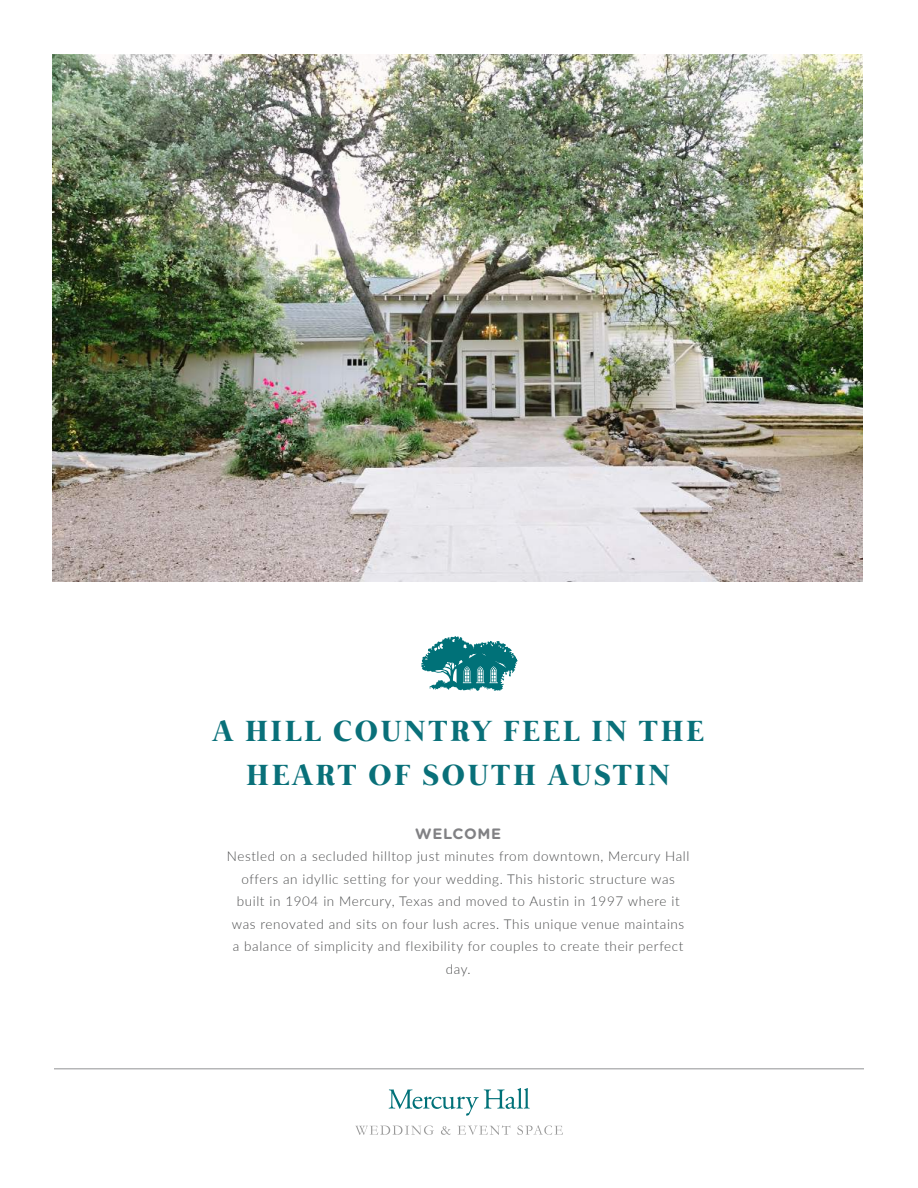
<style>
.page{position:relative;width:918px;height:1188px;background:#fff}
.page>*{position:absolute;margin:0;border:0;box-sizing:border-box;transform-origin:0 0}
.t1{font:700 30px/43.2px "Mermaid";letter-spacing:.11em;color:#097079;text-align:center}
.t2{font:700 15px "Gotham Rounded";letter-spacing:.045em;color:#818184}
.t3{font:300 13.5px/22.5px "Lato";letter-spacing:.045em;color:#4b4c4d;text-align:center}
</style>
<div class="page">
<svg style="left:389px;top:1088px;width:141px;height:28px"></svg>
<hr style="left:54px;top:1068px;width:810px;height:2px;background:#6c6d70">
<svg style="left:356px;top:1126px;width:78px;height:9px"></svg>
<svg style="left:441px;top:1126px;width:10px;height:9px"></svg>
<svg style="left:458px;top:1125px;width:52px;height:10px"></svg>
<svg style="left:517px;top:1125px;width:46px;height:10px"></svg>
<img style="left:52px;top:54px;width:810px;height:528px">
<svg style="left:421px;top:636px;width:97px;height:55px"></svg>
<h1 class="t1" style="left:213px;top:712px;width:492px">A HILL COUNTRY FEEL IN THE<br>HEART OF SOUTH AUSTIN</h1>
<p class="t2" style="left:415px;top:822px;width:87px">WELCOME</p>
<p class="t3" style="left:227px;top:845px;width:464px">Nestled on a secluded hilltop just minutes from downtown, Mercury Hall offers an idyllic setting for your wedding. This historic structure was built in 1904 in Mercury, Texas and moved to Austin in 1997 where it was renovated and sits on four lush acres. This unique venue maintains<br>a balance of simplicity and flexibility for couples to create their perfect day.</p>
</div>
